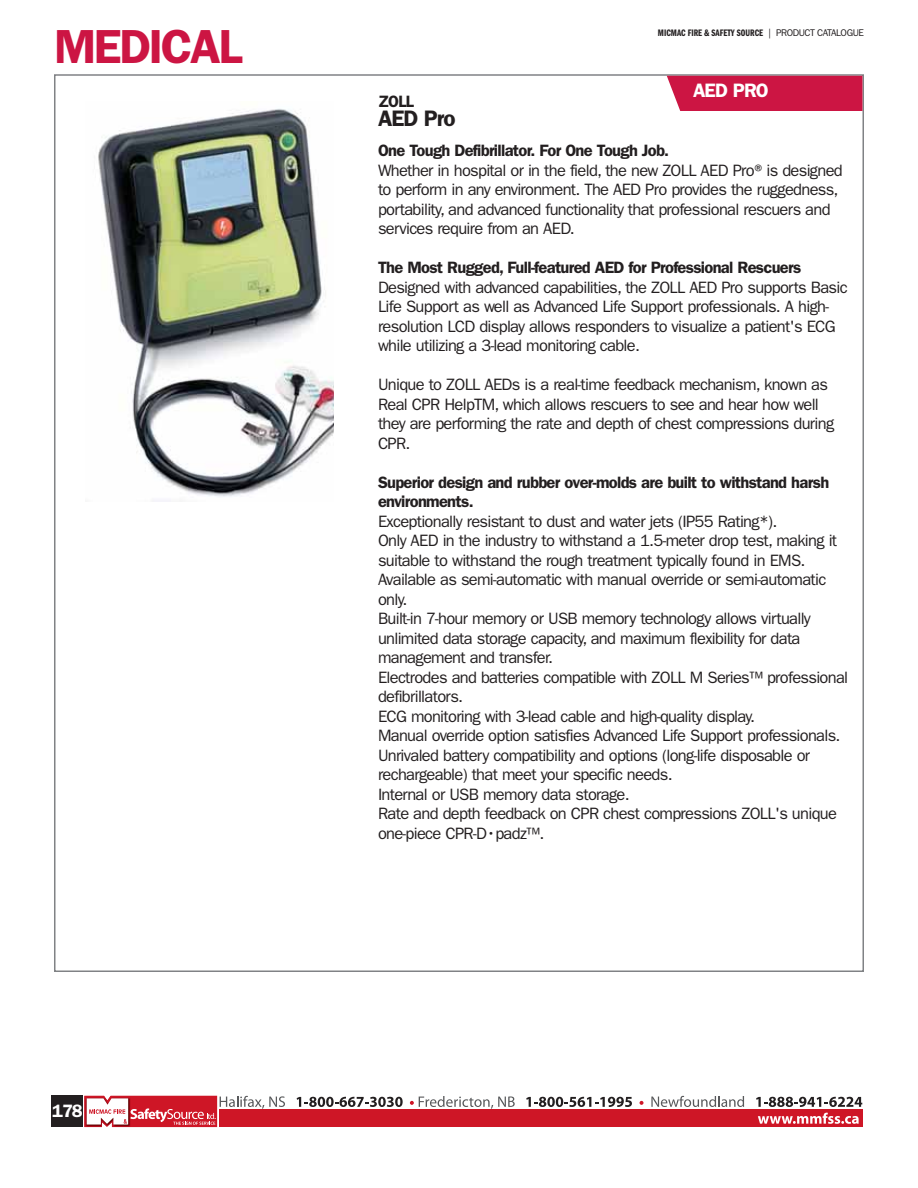
<style>
.page{position:relative;width:918px;height:1188px;background:#fff}
.page>*{position:absolute;margin:0;border:0;box-sizing:border-box;transform-origin:0 0}
.t1{font:600 48px "Franklin Gothic";letter-spacing:-.05em;color:#cc1543}
.t2{font:600 22.5px "Franklin Gothic";letter-spacing:-.04em;color:#231f20}
.t3{font:600 19.5px "Franklin Gothic";letter-spacing:-.04em;color:#fff}
.t4{font:600 18px "Franklin Gothic";color:#fff}
.t5{font:16.5px/19.5px "Franklin Gothic";letter-spacing:-.04em;color:#231f20}
.t6{font:600 16.5px/19.5px "Franklin Gothic";letter-spacing:-.04em;color:#231f20}
.t7{font:9.75px "Franklin Gothic Demi Cmpr";color:#231f20}
.s1{font-family:"Franklin Gothic"}
</style>
<div class="page">
<div style="left:219px;top:1109px;width:644px;height:18px;background:#ce1626"></div>
<div style="left:51px;top:1096px;width:32px;height:31px;background:#231f20"></div>
<svg style="left:84px;top:1096px;width:201px;height:31px"></svg>
<svg style="left:297px;top:1097px;width:106px;height:10px"></svg>
<svg style="left:410px;top:1096px;width:105px;height:13px"></svg>
<svg style="left:526px;top:1097px;width:106px;height:10px"></svg>
<svg style="left:640px;top:1101px;width:4px;height:4px"></svg>
<svg style="left:651px;top:1096px;width:93px;height:11px"></svg>
<svg style="left:756px;top:1097px;width:106px;height:10px"></svg>
<svg style="left:758px;top:1113px;width:101px;height:11px"></svg>
<img style="left:98px;top:108px;width:235px;height:394px">
<div style="left:667px;top:76px;width:195px;height:35px;background:#cc1543"></div>
<h1 class="t1" style="left:54px;top:28px;width:190px">MEDICAL</h1>
<p class="t4" style="left:52px;top:1104px;width:32px">178</p>
<p class="t7" style="left:658px;top:29px;width:208px">MICMAC FIRE &amp; SAFETY SOURCE <span class="s1">| PRODUCT CATALOGUE</span></p>
<p class="t3" style="left:693px;top:83px;width:77px">AED PRO</p>
<p class="t6" style="left:378px;top:93px;width:38px">ZOLL</p>
<h2 class="t2" style="left:378px;top:110px;width:79px">AED Pro</h2>
<p class="t6" style="left:378px;top:142px;width:293px">One Tough Defibrillator. For One Tough Job.</p>
<p class="t5" style="left:378px;top:162px;width:466px">Whether in hospital or in the field, the new ZOLL AED Pro®is designed to perform in any environment. The AED Pro provides the ruggedness, portability, and advanced functionality that professional rescuers and services require from an AED.</p>
<p class="t6" style="left:378px;top:259px;width:425px">The Most Rugged, Full-featured AED for Professional Rescuers</p>
<p class="t5" style="left:378px;top:279px;width:471px">Designed with advanced capabilities, the ZOLL AED Pro supports Basic Life Support as well as Advanced Life Support professionals. A high&shy;resolution LCD display allows responders to visualize a patient's ECG while utilizing a 3-lead monitoring cable.</p>
<p class="t5" style="left:378px;top:376px;width:458px">Unique to ZOLL AEDs is a real-time feedback mechanism, known as Real CPR HelpTM, which allows rescuers to see and hear how well they are performing the rate and depth of chest compressions during CPR.</p>
<p class="t6" style="left:378px;top:474px;width:453px">Superior design and rubber over-molds are built to withstand harsh environments.</p>
<p class="t5" style="left:378px;top:513px;width:472px">Exceptionally resistant to dust and water jets (IP55 Rating*).<br>Only AED in the industry to withstand a 1.5-meter drop test, making it suitable to withstand the rough treatment typically found in EMS.<br>Available as semi-automatic with manual override or semi-automatic only.<br>Built-in 7-hour memory or USB memory technology allows virtually unlimited data storage capacity, and maximum flexibility for data management and transfer.<br>Electrodes and batteries compatible with ZOLL M Series™ professional defibrillators.<br>ECG monitoring with 3-lead cable and high-quality display.<br>Manual override option satisfies Advanced Life Support professionals.<br>Unrivaled battery compatibility and options (long-life disposable or rechargeable) that meet your specific needs.<br>Internal or USB memory data storage.<br>Rate and depth feedback on CPR chest compressions ZOLL's unique one-piece CPR-D•padz™.</p>
</div>
